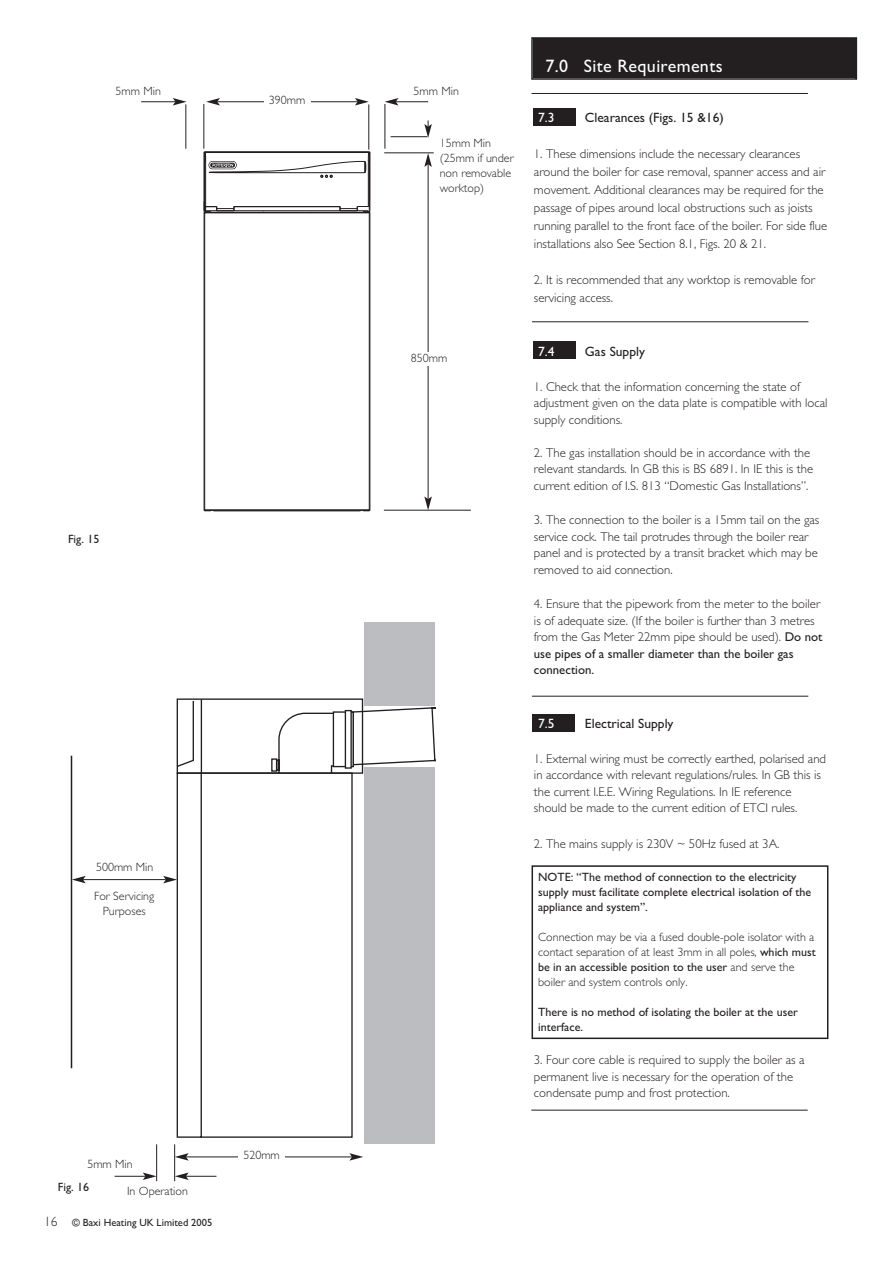
<style>
.page{position:relative;width:893px;height:1263px;background:#fff}
.page>*{position:absolute;margin:0;border:0;box-sizing:border-box;transform-origin:0 0}
.t1{font:18px "Gill Sans";letter-spacing:.02em;color:#fff}
.t2{font:13.5px "Gill Sans";color:#231f20}
.t3{font:13.5px "Gill Sans";color:#fff}
.t4{font:300 12.75px/16.5px "Gill Sans";color:#231f20}
.t5{font:300 12px/15px "Gill Sans";color:#231f20}
.t6{font:12px/15px "Gill Sans";color:#231f20}
.t7{font:10.5px "Gill Sans";color:#231f20}
.s1{font-weight:400}
.s2{font-weight:300;font-size:13.5px}
</style>
<div class="page">
<div style="left:532px;top:715px;width:42px;height:17px;background:#231f20"></div>
<div style="left:533px;top:342px;width:43px;height:17px;background:#231f20"></div>
<div style="left:533px;top:109px;width:42px;height:17px;background:#231f20"></div>
<div style="left:533px;top:39px;width:323px;height:39px;background:#231f20"></div>
<div style="left:531px;top:37px;width:326px;height:43px;border:2px solid #231f20"></div>
<hr style="left:531px;top:93px;width:277px;height:1px;background:#231f20">
<hr style="left:532px;top:321px;width:276px;height:1px;background:#231f20">
<hr style="left:532px;top:696px;width:276px;height:1px;background:#231f20">
<div style="left:531px;top:865px;width:297px;height:174px;border:2px solid #231f20"></div>
<hr style="left:531px;top:1110px;width:277px;height:1px;background:#231f20">
<div style="left:364px;top:622px;width:71px;height:83px;background:#bcbdc0"></div>
<svg style="left:203px;top:214px;width:168px;height:298px"></svg>
<hr style="left:213px;top:510px;width:148px;height:1px;background:#231f20">
<svg style="left:203px;top:509px;width:11px;height:3px"></svg>
<svg style="left:360px;top:509px;width:10px;height:2px"></svg>
<svg style="left:203px;top:151px;width:168px;height:63px"></svg>
<div style="left:209px;top:162px;width:27px;height:6px;border:1px solid #fff;border-radius:3px"></div>
<svg style="left:177px;top:705px;width:258px;height:433px"></svg>
<svg style="left:177px;top:698px;width:187px;height:76px"></svg>
<hr style="left:185px;top:104px;width:1px;height:45px;background:#231f20">
<hr style="left:203px;top:104px;width:1px;height:45px;background:#231f20">
<hr style="left:368px;top:104px;width:1px;height:46px;background:#231f20">
<hr style="left:385px;top:104px;width:1px;height:45px;background:#231f20">
<hr style="left:217px;top:101px;width:141px;height:1px;background:#231f20">
<svg style="left:206px;top:98px;width:14px;height:7px"></svg>
<svg style="left:355px;top:98px;width:14px;height:7px"></svg>
<hr style="left:141px;top:101px;width:34px;height:1px;background:#231f20">
<svg style="left:173px;top:98px;width:14px;height:7px"></svg>
<hr style="left:396px;top:101px;width:32px;height:1px;background:#231f20">
<svg style="left:385px;top:98px;width:13px;height:7px"></svg>
<hr style="left:391px;top:136px;width:36px;height:1px;background:#231f20">
<hr style="left:384px;top:152px;width:50px;height:1px;background:#231f20">
<hr style="left:384px;top:510px;width:87px;height:1px;background:#231f20">
<hr style="left:428px;top:164px;width:1px;height:335px;background:#231f20">
<svg style="left:424px;top:496px;width:8px;height:14px"></svg>
<svg style="left:424px;top:153px;width:8px;height:14px"></svg>
<svg style="left:424px;top:121px;width:8px;height:17px"></svg>
<div style="left:406px;top:353px;width:47px;height:13px;background:#fff"></div>
<hr style="left:156px;top:1144px;width:1px;height:37px;background:#231f20">
<hr style="left:174px;top:1144px;width:1px;height:37px;background:#231f20">
<hr style="left:186px;top:1176px;width:30px;height:1px;background:#231f20">
<svg style="left:175px;top:1172px;width:14px;height:8px"></svg>
<hr style="left:186px;top:1156px;width:166px;height:1px;background:#231f20">
<svg style="left:175px;top:1153px;width:14px;height:8px"></svg>
<svg style="left:349px;top:1153px;width:14px;height:8px"></svg>
<hr style="left:115px;top:1176px;width:30px;height:1px;background:#231f20">
<svg style="left:143px;top:1172px;width:14px;height:8px"></svg>
<hr style="left:71px;top:756px;width:1px;height:312px;background:#231f20">
<hr style="left:83px;top:879px;width:83px;height:1px;background:#231f20">
<svg style="left:163px;top:876px;width:14px;height:7px"></svg>
<svg style="left:72px;top:876px;width:14px;height:7px"></svg>
<div style="left:238px;top:1150px;width:47px;height:13px;background:#fff"></div>
<div style="left:264px;top:95px;width:46px;height:13px;background:#fff"></div>
<p class="t5" style="left:116px;top:85px;width:47px">5mm Min</p>
<p class="t5" style="left:414px;top:85px;width:47px">5mm Min</p>
<p class="t5" style="left:269px;top:94px;width:38px">390mm</p>
<p class="t5" style="left:440px;top:137px;width:75px">15mm Min (25mm if under non removable worktop)</p>
<p class="t6" style="left:68px;top:533px;width:33px">Fig. 15</p>
<p class="t5" style="left:96px;top:860px;width:59px">500mm Min</p>
<p class="t5" style="left:94px;top:889px;width:62px;text-align:center">For Servicing<br>Purposes</p>
<p class="t5" style="left:411px;top:352px;width:38px">850mm</p>
<h1 class="t1" style="left:545px;top:59px;width:179px">7.0 Site Requirements</h1>
<p class="t3" style="left:538px;top:113px;width:18px">7.3</p>
<p class="t2" style="left:585px;top:113px;width:140px">Clearances (Figs. 15 &amp;16)</p>
<p class="t4" style="left:534px;top:146px;width:295px;line-height:18px">1. These dimensions include the necessary clearances around the boiler for case removal, spanner access and air movement. Additional clearances may be required for the passage of pipes around local obstructions such as joists running parallel to the front face of the boiler. For side flue installations also See Section 8.1, Figs. 20 &amp; 21.</p>
<p class="t4" style="left:534px;top:272px;width:283px;line-height:18px">2. It is recommended that any worktop is removable for servicing access.</p>
<p class="t3" style="left:538px;top:347px;width:18px">7.4</p>
<p class="t2" style="left:585px;top:347px;width:62px">Gas Supply</p>
<p class="t4" style="left:534px;top:380px;width:295px">1. Check that the information concerning the state of adjustment given on the data plate is compatible with local supply conditions.</p>
<p class="t4" style="left:534px;top:446px;width:281px">2. The gas installation should be in accordance with the relevant standards. In GB this is BS 6891. In IE this is the current edition of I.S. 813 “Domestic Gas Installations”.</p>
<p class="t4" style="left:534px;top:513px;width:287px">3. The connection to the boiler is a 15mm tail on the gas service cock. The tail protrudes through the boiler rear panel and is protected by a transit bracket which may be removed to aid connection.</p>
<p class="t4" style="left:534px;top:597px;width:290px">4. Ensure that the pipework from the meter to the boiler is of adequate size. (If the boiler is further than 3 metres from the Gas Meter 22mm pipe should be used). <span class="s1">Do not use pipes of a smaller diameter than the boiler gas connection.</span></p>
<p class="t3" style="left:538px;top:719px;width:18px">7.5</p>
<p class="t2" style="left:585px;top:719px;width:90px">Electrical Supply</p>
<p class="t4" style="left:534px;top:752px;width:294px">1. External wiring must be correctly earthed, polarised and in accordance with relevant regulations/rules. In GB this is the current I.E.E. Wiring Regulations. In IE reference should be made to the current edition of ETCI rules.</p>
<p class="t4" style="left:534px;top:837px;width:247px">2. The mains supply is 230V ~ 50Hz fused at 3A.</p>
<p class="t6" style="left:538px;top:871px;width:275px">NOTE: “The method of connection to the electricity supply must facilitate complete electrical isolation of the appliance and system”.</p>
<p class="t5" style="left:538px;top:931px;width:279px">Connection may be via a fused double-pole isolator with a contact separation of at least 3mm in all poles, <span class="s1">which must be in an accessible position to the user</span> and serve the boiler and system controls only.</p>
<p class="t6" style="left:538px;top:1006px;width:261px">There is no method of isolating the boiler at the user interface.</p>
<p class="t4" style="left:534px;top:1053px;width:272px">3. Four core cable is required to supply the boiler as a permanent live is necessary for the operation of the condensate pump and frost protection.</p>
<p class="t5" style="left:87px;top:1157px;width:47px">5mm Min</p>
<p class="t6" style="left:58px;top:1180px;width:33px">Fig. 16</p>
<p class="t5" style="left:127px;top:1185px;width:62px">In Operation</p>
<p class="t7" style="left:44px;top:1219px;width:170px"><span class="s2">16</span> © Baxi Heating UK Limited 2005</p>
<p class="t5" style="left:243px;top:1149px;width:38px">520mm</p>
</div>
